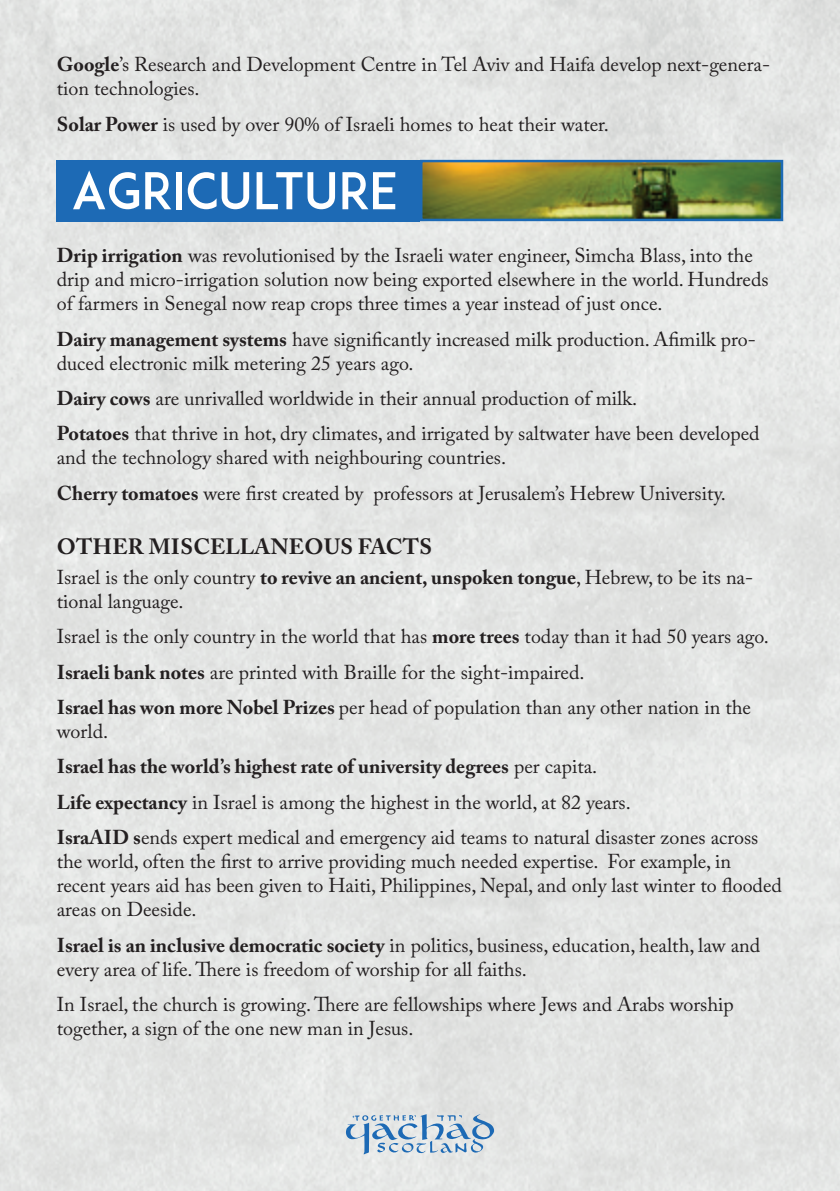
<style>
.page{position:relative;width:840px;height:1191px;background:#fff}
.page>*{position:absolute;margin:0;border:0;box-sizing:border-box;transform-origin:0 0}
.t1{font:50px "ADAM.CGPRO";letter-spacing:-.01em;color:#fff}
.t2{font:700 22px "Adobe Caslon Pro";letter-spacing:.015em;color:#231f20}
.t3{font:20px/24px "Adobe Caslon Pro";color:#231f20}
.s1{font-weight:700}
</style>
<div class="page">
<div style="left:0;top:0;width:839px;height:1191px;background:#e4e5e4"></div>
<svg style="left:344px;top:1113px;width:150px;height:41px;background:#b5c9d9"></svg>
<img style="left:423px;top:163px;width:356px;height:55px">
<div style="left:420px;top:160px;width:362px;height:61px;border:2px solid #1d6ab5"></div>
<div style="left:57px;top:160px;width:363px;height:61px;background:#1d6ab5"></div>
<p class="t3" style="left:57px;top:52px;width:714px"><span class="s1">Google</span>’s Research and Development Centre in Tel Aviv and Haifa develop next-genera&shy;tion technologies.</p>
<p class="t3" style="left:57px;top:112px;width:553px"><span class="s1">Solar Power</span> is used by over 90% of Israeli homes to heat their water.</p>
<h1 class="t1" style="left:72px;top:160px;width:328px">AGRICULTURE</h1>
<p class="t3" style="left:57px;top:243px;width:713px"><span class="s1">Drip irrigation</span> was revolutionised by the Israeli water engineer, Simcha Blass, into the drip and micro-irrigation solution now being exported elsewhere in the world. Hundreds of farmers in Senegal now reap crops three times a year instead of just once.</p>
<p class="t3" style="left:57px;top:327px;width:700px"><span class="s1">Dairy management systems</span> have significantly increased milk production. Afimilk pro&shy;duced electronic milk metering 25 years ago.</p>
<p class="t3" style="left:57px;top:380px;width:704px;line-height:35.4px"><span class="s1">Dairy cows</span> are unrivalled worldwide in their annual production of milk.<br><span class="s1">Potatoes</span> that thrive in hot, dry climates, and irrigated by saltwater have been developed</p>
<p class="t3" style="left:57px;top:439px;width:670px;line-height:35.4px">and the technology shared with neighbouring countries.<br><span class="s1">Cherry tomatoes</span> were first created by professors at Jerusalem’s Hebrew University.</p>
<p class="t2" style="left:57px;top:534px;width:376px">OTHER MISCELLANEOUS FACTS</p>
<p class="t3" style="left:57px;top:565px;width:697px">Israel is the only country <span class="s1">to revive an ancient, unspoken tongue</span>, Hebrew, to be its na&shy;tional language.</p>
<p class="t3" style="left:57px;top:619px;width:713px;line-height:35.4px">Israel is the only country in the world that has <span class="s1">more trees</span> today than it had 50 years ago.<br><span class="s1">Israeli bank notes</span> are printed with Braille for the sight-impaired.<br><span class="s1">Israel has won more Nobel Prizes</span> per head of population than any other nation in the</p>
<p class="t3" style="left:57px;top:713px;width:702px;line-height:35.4px">world.<br><span class="s1">Israel has the world’s highest rate of university degrees</span> per capita.<br><span class="s1">Life expectancy</span> in Israel is among the highest in the world, at 82 years.<br><span class="s1">IsraAID s</span>ends expert medical and emergency aid teams to natural disaster zones across</p>
<p class="t3" style="left:57px;top:849px;width:726px">the world, often the first to arrive providing much needed expertise. For example, in recent years aid has been given to Haiti, Philippines, Nepal, and only last winter to flooded areas on Deeside.</p>
<p class="t3" style="left:57px;top:932px;width:704px"><span class="s1">Israel is an inclusive democratic society</span> in politics, business, education, health, law and every area of life. There is freedom of worship for all faiths.</p>
<p class="t3" style="left:57px;top:992px;width:678px">In Israel, the church is growing. There are fellowships where Jews and Arabs worship together, a sign of the one new man in Jesus.</p>
</div>
